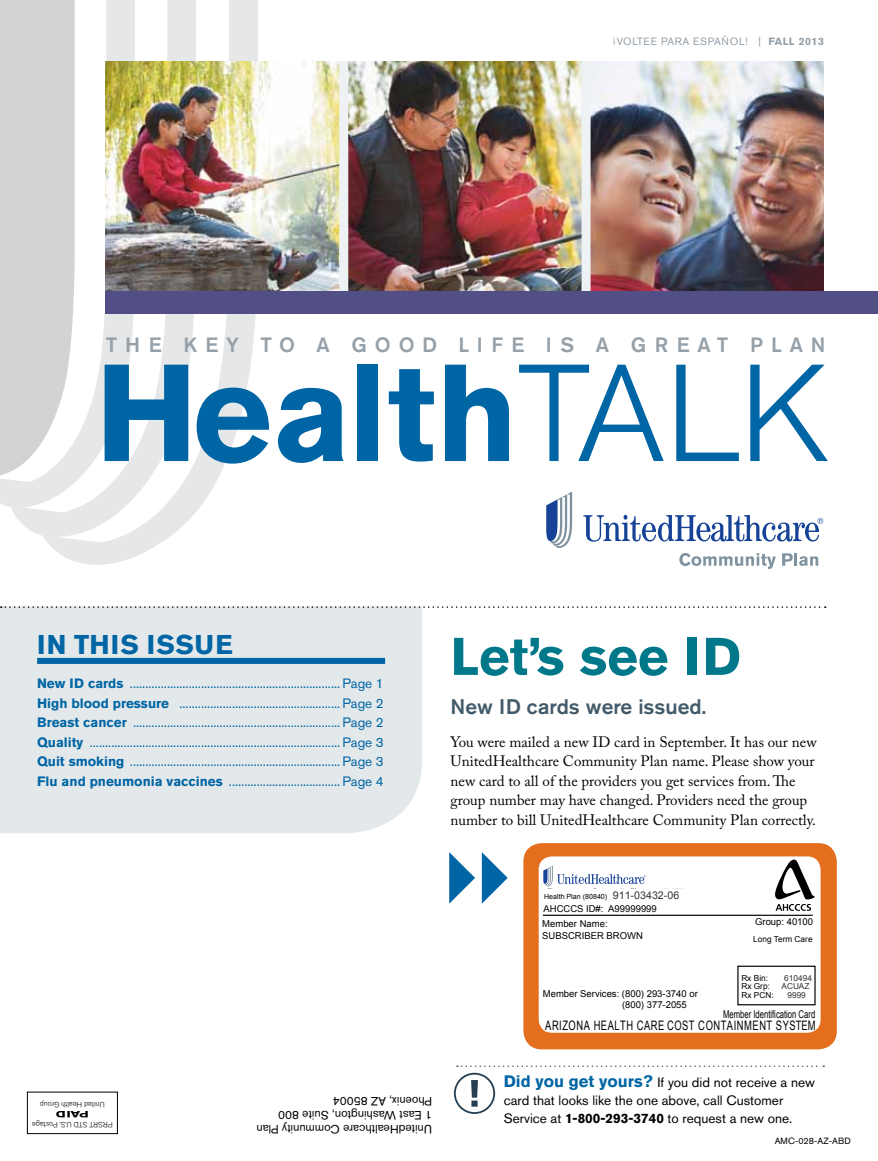
<style>
.page{position:relative;width:878px;height:1161px;background:#fff}
.page>*{position:absolute;margin:0;border:0;box-sizing:border-box;transform-origin:0 0}
.t1{font:700 136.5px "Akzidenz Grotesk BE";color:#0065a4}
.t2{font:700 52.5px "Akzidenz Grotesk BE";color:#00788a}
.t3{font:700 27px "Akzidenz Grotesk BE";letter-spacing:.03em;color:#0065a4}
.t4{font:500 21px "Akzidenz Grotesk BE";color:#425a69}
.t5{font:500 20.55px "Akzidenz Grotesk BE";letter-spacing:.38em;color:#95a0a9}
.t6{font:15px/19.5px "Adobe Caslon Pro";color:#000}
.t7{font:13.5px/19.5px "Akzidenz Grotesk BE";color:#0065a4;text-align:justify}
.t8{font:13.5px/18px "Akzidenz Grotesk BE";color:#000}
.t9{font:13.05px "Arial";letter-spacing:.055em;color:#000;scale:.72 1}
.t10{font:12px/14.2px "Akzidenz Grotesk BE";color:#000}
.t11{font:10.65px "Arial";color:#000;scale:.72 1}
.t12{font:10.5px "Akzidenz Grotesk BE";letter-spacing:.05em;color:#95a0a9}
.t13{font:700 10.5px "Akzidenz Grotesk BE";letter-spacing:.05em;color:#95a0a9}
.t14{font:9.45px/11.4px "Arial";color:#000}
.t15{font:9px "Akzidenz Grotesk BE";color:#000}
.t16{font:700 9px "Akzidenz Grotesk BE";color:#000;scale:1.5 1}
.t17{font:8.25px "Arial";color:#000}
.t18{font:8.25px "Arial";color:#343537}
.t19{font:300 7.5px "Akzidenz Grotesk BE";color:#000}
.t20{font:7.05px "Arial";color:#000}
.s1{font-weight:400}
.s2{font-weight:300}
.s3{font-weight:700}
.s4{font-size:10.65px;color:#343537}
.s5{font-weight:700;font-size:16.5px;color:#0065a4}
</style>
<div class="page">
<div style="left:0;top:606px;width:422px;height:227px;background:#e3e8eb"></div>
<div style="left:37px;top:658px;width:348px;height:6px;background:#0065a4"></div>
<svg style="left:457px;top:1065px;width:367px;height:2px"></svg>
<svg style="left:454px;top:1073px;width:41px;height:41px"></svg>
<div style="left:523px;top:843px;width:313px;height:206px;background:#e36f1e;border-radius:19px"></div>
<div style="left:538px;top:856px;width:282px;height:177px;background:#fff;border-radius:13px"></div>
<svg style="left:540px;top:1025px;width:9px;height:8px"></svg>
<svg style="left:775px;top:858px;width:44px;height:53px"></svg>
<div style="left:737px;top:966px;width:78px;height:39px;border:1px solid #000"></div>
<hr style="left:543px;top:915px;width:269px;height:1px;background:#000">
<div style="left:27px;top:1092px;width:91px;height:42px;border:1px solid #000"></div>
<svg style="left:1px;top:606px;width:824px;height:2px"></svg>
<div style="left:0;top:0;width:11px;height:507px;background:#d1d3d4"></div>
<svg style="left:11px;top:0;width:32px;height:536px;background:#d5d7d8"></svg>
<svg style="left:43px;top:0;width:215px;height:565px"></svg>
<svg style="left:583px;top:515px;width:240px;height:27px"></svg>
<svg style="left:546px;top:492px;width:26px;height:56px"></svg>
<svg style="left:679px;top:553px;width:96px;height:16px"></svg>
<svg style="left:782px;top:553px;width:36px;height:13px"></svg>
<img style="left:106px;top:61px;width:233px;height:230px">
<img style="left:348px;top:61px;width:233px;height:230px">
<img style="left:590px;top:61px;width:234px;height:230px">
<div style="left:339px;top:61px;width:9px;height:242px;background:#eff2f4"></div>
<div style="left:581px;top:61px;width:9px;height:242px;background:#eff2f4"></div>
<div style="left:106px;top:291px;width:772px;height:23px;background:#524e86"></div>
<svg style="left:539px;top:857px;width:106px;height:32px"></svg>
<p class="t12" style="left:613px;top:35px;width:88px">¡Voltee para espa</p>
<p class="t13" style="left:721px;top:36px;width:104px"><span class="s1">Ñol! |</span> FALL 2013</p>
<h3 class="t5" style="left:106px;top:332px;width:619px">The Key t o a good li fe i s a great</h3>
<h3 class="t5" style="left:750px;top:332px;width:74px">plan</h3>
<h1 class="t1" style="left:95px;top:334px;width:736px">Health<span class="s2">TALK</span></h1>
<h3 class="t3" style="left:37px;top:629px;width:197px">In this issue</h3>
<p class="t7" style="left:37px;top:674px;width:348px"><span class="s3">New ID cards</span> .................................................................... Page 1<br><span class="s3">High blood pressure</span> .................................................... Page 2<br><span class="s3">Breast cancer</span> ................................................................... Page 2<br><span class="s3">Quality</span> ................................................................................. Page 3<br><span class="s3">Quit smoking</span> .................................................................... Page 3<br><span class="s3">Flu and pneumonia vaccines</span> .................................... Page 4</p>
<h2 class="t2" style="left:450px;top:626px;width:292px">Let’s see ID</h2>
<h3 class="t4" style="left:450px;top:693px;width:257px">New ID cards were issued.</h3>
<p class="t6" style="left:450px;top:732px;width:367px">You were mailed a new ID card in September. It has our new UnitedHealthcare Community Plan name. Please show your new card to all of the providers you get services from. The group number may have changed. Providers need the group number to bill UnitedHealthcare Community Plan correctly.</p>
<p class="t19" style="left:105px;top:1109px;width:66px;rotate:-180deg">United Health Group</p>
<p class="t16" style="left:89px;top:1119px;width:23px;rotate:-180deg">PAID</p>
<p class="t19" style="left:113px;top:1128px;width:82px;rotate:-180deg">PRSRT STD U.S. Postage</p>
<p class="t10" style="left:432px;top:1136px;width:177px;rotate:-180deg">UnitedHealthcare Community Plan<br>1 East Washington, Suite 800<br>Phoenix, AZ 85004</p>
<p class="t20" style="left:544px;top:892px;width:137px">Health Plan (80840) <span class="s4">911-03432-06</span></p>
<p class="t14" style="left:543px;top:903px;width:115px">AHCCCS ID#: A99999999</p>
<p class="t14" style="left:542px;top:918px;width:102px">Member Name:<br>SUBSCRIBER BROWN</p>
<p class="t14" style="left:755px;top:916px;width:59px">Group: 40100</p>
<p class="t17" style="left:753px;top:934px;width:61px">Long Term Care</p>
<p class="t17" style="left:741px;top:972px;width:28px">Rx Bin:</p>
<p class="t18" style="left:784px;top:972px;width:29px">610494</p>
<p class="t17" style="left:741px;top:981px;width:30px">Rx Grp:</p>
<p class="t18" style="left:781px;top:981px;width:30px">ACUAZ</p>
<p class="t17" style="left:741px;top:989px;width:34px">Rx PCN:</p>
<p class="t18" style="left:787px;top:989px;width:20px">9999</p>
<p class="t9" style="left:545px;top:1017px;width:377px">ARIZONA HEALTH CARE COST CONTAINMENT SYSTEM</p>
<p class="t14" style="left:622px;top:988px;width:77px;text-indent:-79px">Member Services: (800) 293-3740 or (800) 377-2055</p>
<p class="t11" style="left:723px;top:1007px;width:129px">Member Identification Card</p>
<p class="t8" style="left:503px;top:1073px;width:313px"><span class="s5">Did you get yours?</span> If you did not receive a new card that looks like the one above, call Customer<br>Service at <span class="s3">1-800-293-3740</span> to request a new one.</p>
<p class="t15" style="left:774px;top:1136px;width:78px">AMC-028-AZ-ABD</p>
</div>
